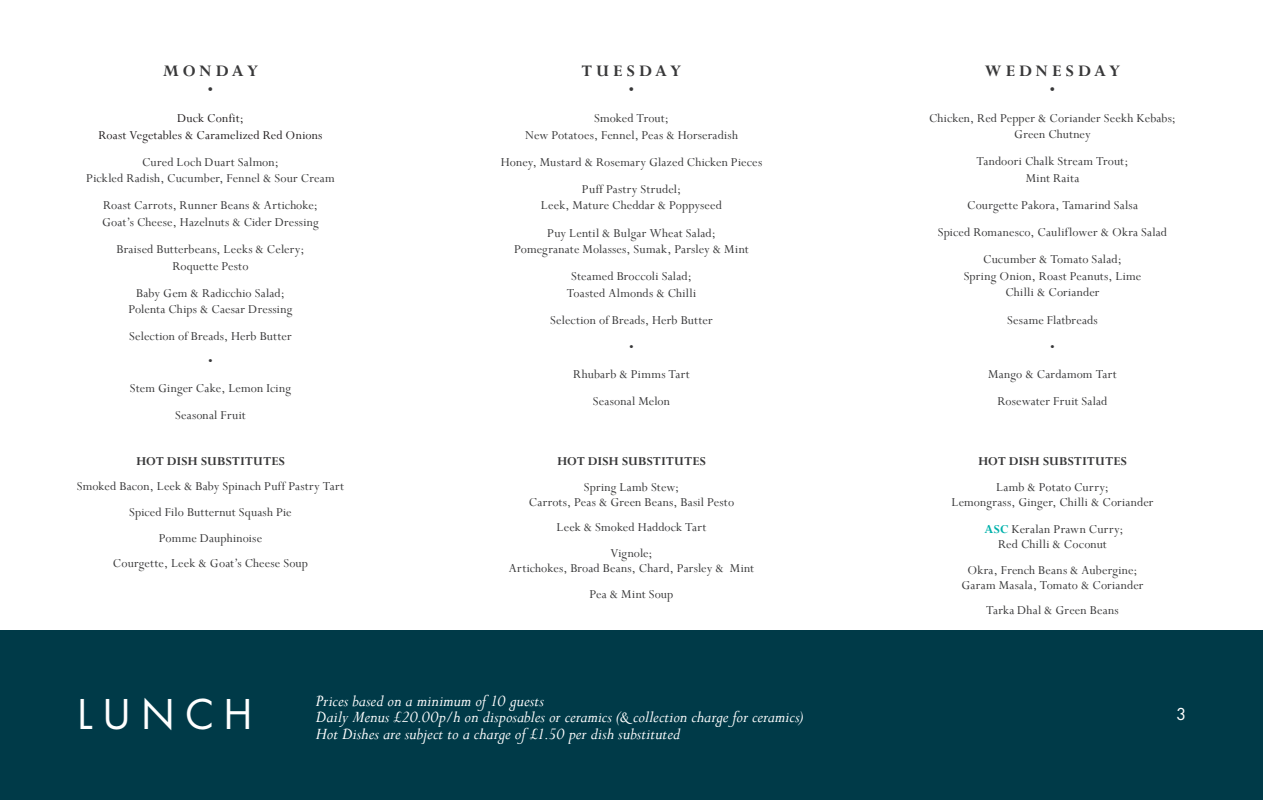
<style>
.page{position:relative;width:1263px;height:800px;background:#fff}
.page>*{position:absolute;margin:0;border:0;box-sizing:border-box;transform-origin:0 0}
.t1{font:45px "Futura PT";letter-spacing:.21em;color:#fff}
.Footer_description{font:italic 18px/16.5px "Perpetua";color:#fff}
.Food_title{font:700 18px "Perpetua";letter-spacing:.215em;color:#383839}
.t2{font:18px "Futura PT";color:#fff}
.Food_price{font:700 15px "Perpetua";color:#383839}
.Food_description{font:13.5px/16.5px "Perpetua";letter-spacing:.015em;color:#383839;text-align:center}
.Food_description-2{font:700 13.5px "Perpetua";letter-spacing:.02em;color:#383839}
.Food_description-3{font:13.5px/16.5px "Perpetua";letter-spacing:.01em;color:#231f20;text-align:center}
.s1{font-weight:700;color:#00b1ab}
</style>
<div class="page">
<div style="left:0;top:629px;width:1263px;height:170px;background:#003a48"></div>
<p class="Food_title" style="left:163px;top:59px;width:97px">MONDAY</p>
<p class="Food_price" style="left:208px;top:80px;width:7px">•</p>
<p class="Food_description-3" style="left:99px;top:110px;width:225px">Duck Confit;<br>Roast Vegetables &amp; Caramelized Red Onions</p>
<p class="Food_description" style="left:86px;top:153px;width:250px">Cured Loch Duart Salmon;<br>Pickled Radish, Cucumber, Fennel &amp; Sour Cream</p>
<p class="Food_description" style="left:102px;top:197px;width:218px;text-align:left">Roast Carrots, Runner Beans &amp; Artichoke;<br>Goat’s Cheese, Hazelnuts &amp; Cider Dressing</p>
<p class="Food_description" style="left:117px;top:240px;width:189px">Braised Butterbeans, Leeks &amp; Celery;<br>Roquette Pesto</p>
<p class="Food_description" style="left:129px;top:284px;width:165px">Baby Gem &amp; Radicchio Salad;<br>Polenta Chips &amp; Caesar Dressing</p>
<p class="Food_description" style="left:129px;top:328px;width:164px">Selection of Breads, Herb Butter</p>
<p class="Food_description" style="left:208px;top:352px;width:6px">•</p>
<p class="Food_description" style="left:130px;top:379px;width:163px">Stem Ginger Cake, Lemon Icing</p>
<p class="Food_description" style="left:175px;top:406px;width:72px">Seasonal Fruit</p>
<p class="Food_description-2" style="left:136px;top:452px;width:150px">HOT DISH SUBSTITUTES</p>
<p class="Food_description" style="left:77px;top:478px;width:269px">Smoked Bacon, Leek &amp; Baby Spinach Puff Pastry Tart</p>
<p class="Food_description" style="left:129px;top:503px;width:164px">Spiced Filo Butternut Squash Pie</p>
<p class="Food_description" style="left:159px;top:529px;width:105px">Pomme Dauphinoise</p>
<p class="Food_description" style="left:113px;top:555px;width:197px">Courgette, Leek &amp; Goat’s Cheese Soup</p>
<p class="Food_title" style="left:582px;top:59px;width:101px">TUESDAY</p>
<p class="Food_price" style="left:629px;top:80px;width:7px">•</p>
<p class="Food_description" style="left:525px;top:110px;width:214px">Smoked Trout;<br>New Potatoes, Fennel, Peas &amp; Horseradish</p>
<p class="Food_description" style="left:501px;top:153px;width:263px">Honey, Mustard &amp; Rosemary Glazed Chicken Pieces</p>
<p class="Food_description" style="left:541px;top:180px;width:183px">Puff Pastry Strudel;<br>Leek, Mature Cheddar &amp; Poppyseed</p>
<p class="Food_description" style="left:514px;top:224px;width:236px">Puy Lentil &amp; Bulgar Wheat Salad;<br>Pomegranate Molasses, Sumak, Parsley &amp; Mint</p>
<p class="Food_description" style="left:567px;top:268px;width:131px">Steamed Broccoli Salad;<br>Toasted Almonds &amp; Chilli</p>
<p class="Food_description" style="left:550px;top:311px;width:164px">Selection of Breads, Herb Butter</p>
<p class="Food_description" style="left:629px;top:338px;width:6px">•</p>
<p class="Food_description" style="left:573px;top:365px;width:118px">Rhubarb &amp; Pimms Tart</p>
<p class="Food_description" style="left:593px;top:393px;width:79px">Seasonal Melon</p>
<p class="Food_description-2" style="left:557px;top:452px;width:150px">HOT DISH SUBSTITUTES</p>
<p class="Food_description" style="left:529px;top:479px;width:207px;line-height:15px">Spring Lamb Stew;<br>Carrots, Peas &amp; Green Beans, Basil Pesto</p>
<p class="Food_description" style="left:556px;top:519px;width:151px">Leek &amp; Smoked Haddock Tart</p>
<p class="Food_description" style="left:509px;top:545px;width:247px;line-height:15px">Vignole;<br>Artichokes, Broad Beans, Chard, Parsley &amp; Mint</p>
<p class="Food_description" style="left:590px;top:585px;width:85px">Pea &amp; Mint Soup</p>
<p class="Food_title" style="left:985px;top:59px;width:137px">WEDNESDAY</p>
<p class="Food_price" style="left:1050px;top:80px;width:7px">•</p>
<p class="Food_description" style="left:929px;top:109px;width:248px">Chicken, Red Pepper &amp; Coriander Seekh Kebabs;<br>Green Chutney</p>
<p class="Food_description" style="left:976px;top:153px;width:153px">Tandoori Chalk Stream Trout;<br>Mint Raita</p>
<p class="Food_description" style="left:967px;top:196px;width:172px">Courgette Pakora, Tamarind Salsa</p>
<p class="Food_description" style="left:938px;top:224px;width:231px">Spiced Romanesco, Cauliflower &amp; Okra Salad</p>
<p class="Food_description" style="left:964px;top:251px;width:179px">Cucumber &amp; Tomato Salad;<br>Spring Onion, Roast Peanuts, Lime<br>Chilli &amp; Coriander</p>
<p class="Food_description" style="left:1007px;top:311px;width:92px">Sesame Flatbreads</p>
<p class="Food_description" style="left:1050px;top:338px;width:6px">•</p>
<p class="Food_description" style="left:988px;top:365px;width:130px">Mango &amp; Cardamom Tart</p>
<p class="Food_description" style="left:997px;top:392px;width:111px">Rosewater Fruit Salad</p>
<p class="Food_description-2" style="left:978px;top:452px;width:150px">HOT DISH SUBSTITUTES</p>
<p class="Food_description" style="left:951px;top:479px;width:204px;line-height:15px">Lamb &amp; Potato Curry;<br>Lemongrass, Ginger, Chilli &amp; Coriander</p>
<p class="Food_description" style="left:984px;top:521px;width:141px;line-height:15px"><span class="s1">ASC</span> Keralan Prawn Curry;<br>Red Chilli &amp; Coconut</p>
<p class="Food_description" style="left:961px;top:561px;width:184px;line-height:15px">Okra, French Beans &amp; Aubergine;<br>Garam Masala, Tomato &amp; Coriander</p>
<p class="Food_description" style="left:986px;top:601px;width:134px">Tarka Dhal &amp; Green Beans</p>
<p class="Footer_description" style="left:316px;top:691px;width:489px">Prices based on a minimum of 10 guests<br>Daily Menus £20.00p/h on disposables or ceramics (&amp; collection charge for ceramics)<br>Hot Dishes are subject to a charge of £1.50 per dish substituted</p>
<h1 class="t1" style="left:77px;top:687px;width:178px">LUNCH</h1>
<h2 class="t2" style="left:1176px;top:703px;width:12px">3</h2>
</div>
